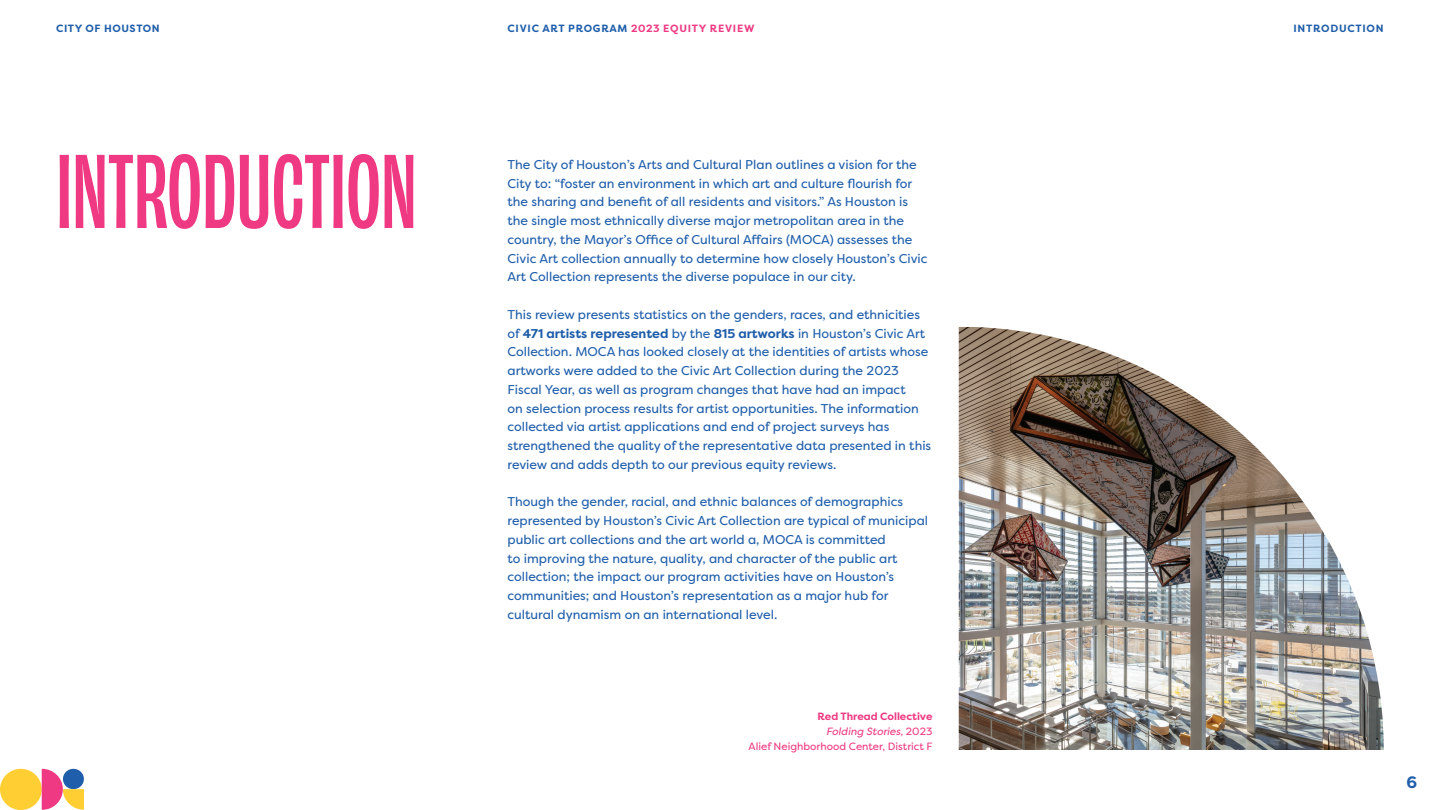
<style>
.page{position:relative;width:1440px;height:810px;background:#fff}
.page>*{position:absolute;margin:0;border:0;box-sizing:border-box;transform-origin:0 0}
.t1{font:97.5px "Obviously Cond Semi";color:#ef3982}
.t2{font:700 16.5px "Filson Pro";color:#1f5eaa}
.t3{font:12.75px/18.8px "Filson Pro";color:#1f5eaa}
.t4{font:10.5px/15px "Filson Pro";color:#ef3982;text-align:right}
.t5{font:700 10.5px "Filson Pro";letter-spacing:.07em;color:#ef3982}
.t6{font:700 10.5px "Filson Pro";letter-spacing:.06em;color:#1f5eaa}
.s1{color:#1f5eaa}
.s2{font-weight:700}
.s3{font-style:italic}
</style>
<div class="page">
<div style="left:0;top:769px;width:42px;height:41px;background:#ffce32;border-radius:50%"></div>
<svg style="left:42px;top:769px;width:42px;height:41px"></svg>
<img style="left:959px;top:327px;width:425px;height:423px">
<p class="t6" style="left:56px;top:22px;width:105px">CITY OF HOUSTON</p>
<p class="t5" style="left:508px;top:22px;width:248px"><span class="s1">CIVIC ART PROGRAM</span> 2023 EQUITY REVIEW</p>
<h1 class="t1" style="left:56px;top:123px;width:362px">INTRODUCTION</h1>
<p class="t3" style="left:508px;top:155px;width:422px">The City of Houston’s Arts and Cultural Plan outlines a vision for the City to: “foster an environment in which art and culture flourish for the sharing and benefit of all residents and visitors.” As Houston is the single most ethnically diverse major metropolitan area in the country, the Mayor’s Office of Cultural Affairs (MOCA) assesses the Civic Art collection annually to determine how closely Houston’s Civic Art Collection represents the diverse populace in our city.</p>
<p class="t3" style="left:508px;top:305px;width:425px">This review presents statistics on the genders, races, and ethnicities of <span class="s2">471 artists represented</span> by the <span class="s2">815 artworks</span> in Houston’s Civic Art Collection. MOCA has looked closely at the identities of artists whose artworks were added to the Civic Art Collection during the 2023<br>Fiscal Year, as well as program changes that have had an impact<br>on selection process results for artist opportunities. The information collected via artist applications and end of project surveys has strengthened the quality of the representative data presented in this review and adds depth to our previous equity reviews.</p>
<p class="t3" style="left:508px;top:492px;width:422px">Though the gender, racial, and ethnic balances of demographics represented by Houston’s Civic Art Collection are typical of municipal public art collections and the art world a, MOCA is committed<br>to improving the nature, quality, and character of the public art collection; the impact our program activities have on Houston’s communities; and Houston’s representation as a major hub for cultural dynamism on an international level.</p>
<p class="t4" style="left:749px;top:709px;width:186px"><span class="s2">Red Thread Collective<br></span><span class="s3">Folding Stories,</span> 2023<br>Alief Neighborhood Center, District F</p>
<p class="t6" style="left:1294px;top:22px;width:92px">INTRODUCTION</p>
<p class="t2" style="left:1407px;top:772px;width:12px">6</p>
</div>
